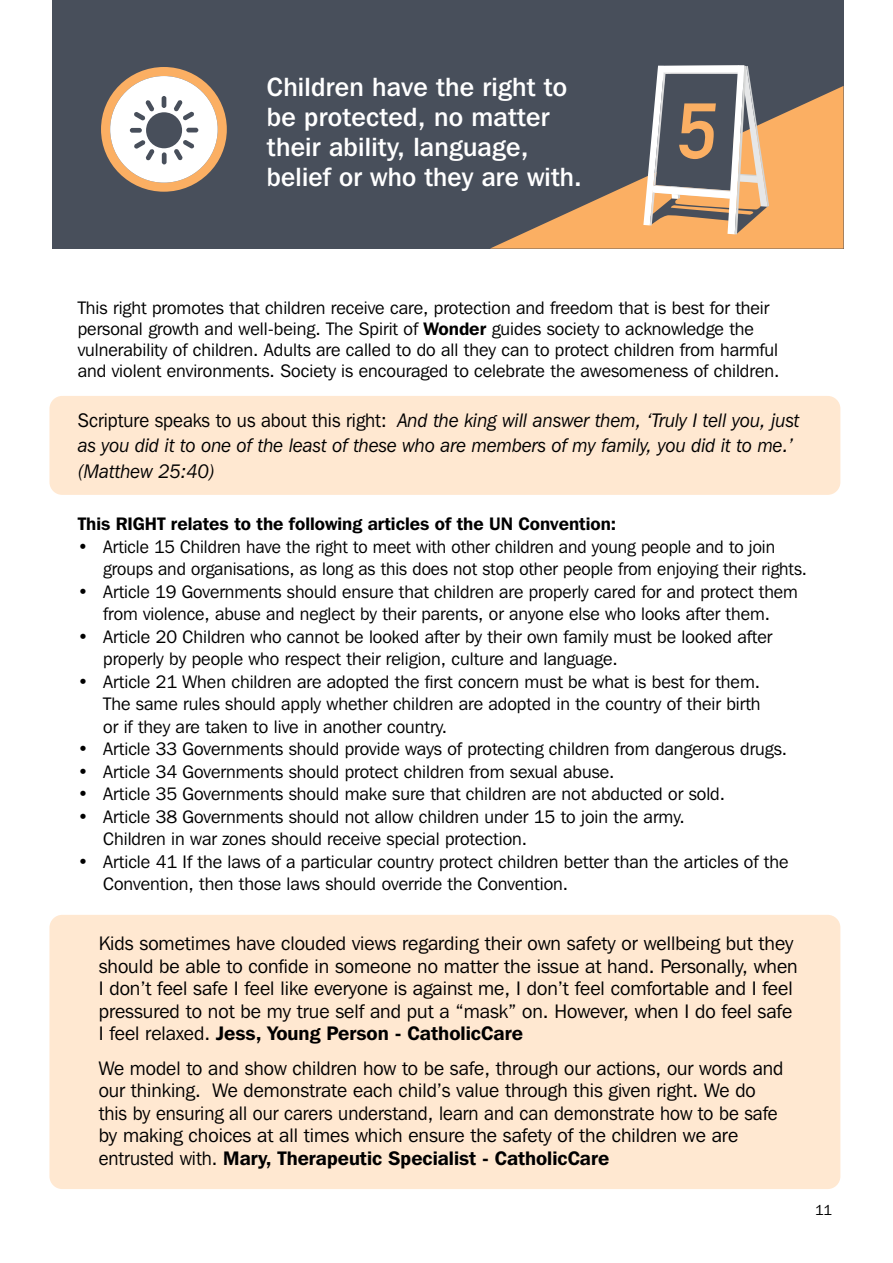
<style>
.page{position:relative;width:893px;height:1263px;background:#fff}
.page>*{position:absolute;margin:0;border:0;box-sizing:border-box;transform-origin:0 0}
.t1{font:700 77.55px "DIN Alternate";color:#fbaf63;scale:1.07 1}
.t2{font:500 26.25px/30px "Franklin Gothic IT Cby BT";letter-spacing:.01em;color:#fff}
.t3{font:19.5px/22.5px "Franklin Gothic IT Cby BT";color:#000}
.t4{font:italic 19.5px/25.5px "Franklin Gothic IT Cby BT";color:#000;scale:.96 1}
.t5{font:18px/22.5px "Franklin Gothic IT Cby BT";color:#000}
.t6{font:600 18px "Franklin Gothic IT Cby BT";color:#000}
.t7{font:14.25px "Franklin Gothic IT Cby BT";color:#000}
.s1{font-weight:600}
.s2{font-style:normal}
</style>
<div class="page">
<div style="left:52px;top:0;width:791px;height:249px;background:#484f5b"></div>
<svg style="left:490px;top:86px;width:353px;height:163px"></svg>
<svg style="left:643px;top:65px;width:126px;height:169px"></svg>
<svg style="left:101px;top:67px;width:126px;height:125px"></svg>
<div style="left:146px;top:112px;width:36px;height:36px;background:#484f5b;border-radius:50%"></div>
<div style="left:49px;top:915px;width:791px;height:274px;background:#ffe8d1;border-radius:13px"></div>
<div style="left:49px;top:396px;width:791px;height:99px;background:#ffe8d1;border-radius:13px"></div>
<h2 class="t2" style="left:267px;top:71px;width:317px">Children have the right to be protected, no matter their ability, language, belief or who they are with.</h2>
<h1 class="t1" style="left:675px;top:72px;width:49px">5</h1>
<p class="t5" style="left:78px;top:297px;width:703px;line-height:21px">This right promotes that children receive care, protection and freedom that is best for their personal growth and well-being. The Spirit of <span class="s1">Wonder</span> guides society to acknowledge the vulnerability of children. Adults are called to do all they can to protect children from harmful and violent environments. Society is encouraged to celebrate the awesomeness of children.</p>
<p class="t4" style="left:78px;top:407px;width:753px"><span class="s2">Scripture speaks to us about this right:</span> And the king will answer them, ‘Truly I tell you, just as you did it to one of the least of these who are members of my family, you did it to me.’ (Matthew 25:40)</p>
<p class="t6" style="left:78px;top:512px;width:540px">This RIGHT relates to the following articles of the UN Convention:</p>
<p class="t5" style="left:103px;top:535px;width:705px;text-indent:-25px">• Article 15 Children have the right to meet with other children and young people and to join groups and organisations, as long as this does not stop other people from enjoying their rights.</p>
<p class="t5" style="left:78px;top:580px;width:722px;text-align:center">• Article 19 Governments should ensure that children are properly cared for and protect them from violence, abuse and neglect by their parents, or anyone else who looks after them.</p>
<p class="t5" style="left:103px;top:625px;width:671px;text-indent:-26px">• Article 20 Children who cannot be looked after by their own family must be looked after properly by people who respect their religion, culture and language.</p>
<p class="t5" style="left:103px;top:670px;width:659px;text-align:justify;text-indent:-26px">• Article 21 When children are adopted the first concern must be what is best for them.<br>The same rules should apply whether children are adopted in the country of their birth or if they are taken to live in another country.</p>
<p class="t5" style="left:78px;top:737px;width:711px">• Article 33 Governments should provide ways of protecting children from dangerous drugs.</p>
<p class="t5" style="left:78px;top:760px;width:538px">• Article 34 Governments should protect children from sexual abuse.</p>
<p class="t5" style="left:78px;top:782px;width:649px">• Article 35 Governments should make sure that children are not abducted or sold.</p>
<p class="t5" style="left:103px;top:805px;width:583px;text-indent:-26px">• Article 38 Governments should not allow children under 15 to join the army.<br>Children in war zones should receive special protection.</p>
<p class="t5" style="left:103px;top:850px;width:687px;text-indent:-26px">• Article 41 If the laws of a particular country protect children better than the articles of the<br>Convention, then those laws should override the Convention.</p>
<p class="t3" style="left:99px;top:932px;width:701px">Kids sometimes have clouded views regarding their own safety or wellbeing but they should be able to confide in someone no matter the issue at hand. Personally, when I don’t feel safe I feel like everyone is against me, I don’t feel comfortable and I feel pressured to not be my true self and put a “mask” on. However, when I do feel safe I feel relaxed. <span class="s1">Jess, Young Person - CatholicCare</span></p>
<p class="t3" style="left:99px;top:1056px;width:686px">We model to and show children how to be safe, through our actions, our words and our thinking. We demonstrate each child’s value through this given right. We do this by ensuring all our carers understand, learn and can demonstrate how to be safe by making choices at all times which ensure the safety of the children we are entrusted with. <span class="s1">Mary, Therapeutic Specialist - CatholicCare</span></p>
<p class="t7" style="left:815px;top:1201px;width:19px">11</p>
</div>
